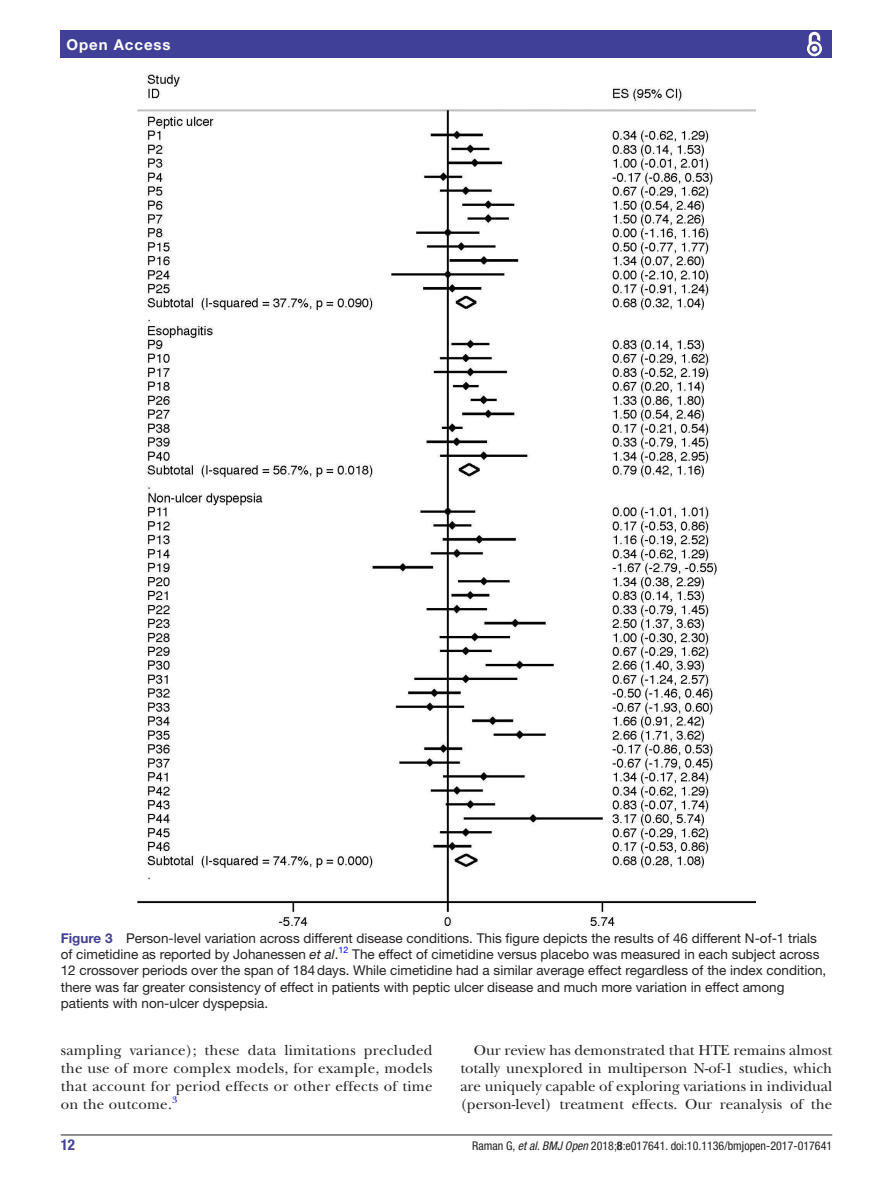
<style>
.page{position:relative;width:893px;height:1191px;background:#fff}
.page>*{position:absolute;margin:0;border:0;box-sizing:border-box;transform-origin:0 0}
.t1{font:15px/18px "New Baskerville";letter-spacing:.01em;color:#231f20;text-align:justify}
.t2{font:700 15px "Helvetica Neue LT Std";letter-spacing:.065em;color:#fff}
.t3{font:700 condensed 15px "Helvetica Neue LT Std";color:#414099}
.t4{font:13.5px/16.2px "Helvetica Neue LT Std";color:#231f20}
.t5{font:condensed 12px "Helvetica Neue LT Std";color:#231f20}
.t6{font:9.9px "New Baskerville";color:#00f}
.t7{font:9px "Helvetica Neue LT Std";color:#00f}
.s1{font-weight:700;color:#414099}
.s2{font-style:italic}
.s3{font-weight:700}
</style>
<div class="page">
<hr style="left:61px;top:1134px;width:771px;height:1px;background:#231f20">
<div style="left:61px;top:31px;width:771px;height:27px;background:#414099"></div>
<svg style="left:807px;top:31px;width:15px;height:26px"></svg>
<img style="left:138px;top:74px;width:617px;height:851px">
<p class="t2" style="left:66px;top:35px;width:106px">Open Access</p>
<p class="t4" style="left:61px;top:930px;width:758px"><span class="s1">Figure 3</span> Person-level variation across different disease conditions. This figure depicts the results of 46 different N-of-1 trials of cimetidine as reported by Johanessen <span class="s2">et al</span>.</p>
<p class="t7" style="left:339px;top:944px;width:11px">12</p>
<p class="t4" style="left:61px;top:946px;width:767px;text-indent:292px">The effect of cimetidine versus placebo was measured in each subject across 12 crossover periods over the span of 184days. While cimetidine had a similar average effect regardless of the index condition, there was far greater consistency of effect in patients with peptic ulcer disease and much more variation in effect among patients with non-ulcer dyspepsia.</p>
<p class="t1" style="left:61px;top:1041px;width:373px">sampling variance); these data limitations precluded the use of more complex models, for example, models that account for period effects or other effects of time on the outcome.</p>
<p class="t6" style="left:172px;top:1093px;width:7px">3</p>
<p class="t1" style="left:460px;top:1041px;width:373px;text-indent:14px">Our review has demonstrated that HTE remains almost totally unexplored in multiperson N-of-1 studies, which are uniquely capable of exploring variations in individual (person-level) treatment effects. Our reanalysis of the</p>
<p class="t3" style="left:61px;top:1135px;width:16px">12</p>
<p class="t5" style="left:472px;top:1138px;width:362px">Raman G, <span class="s2">et al</span>. <span class="s2">BMJ Open</span> 2018;<span class="s3">8</span>:e017641. doi:10.1136/bmjopen-2017-017641</p>
</div>
